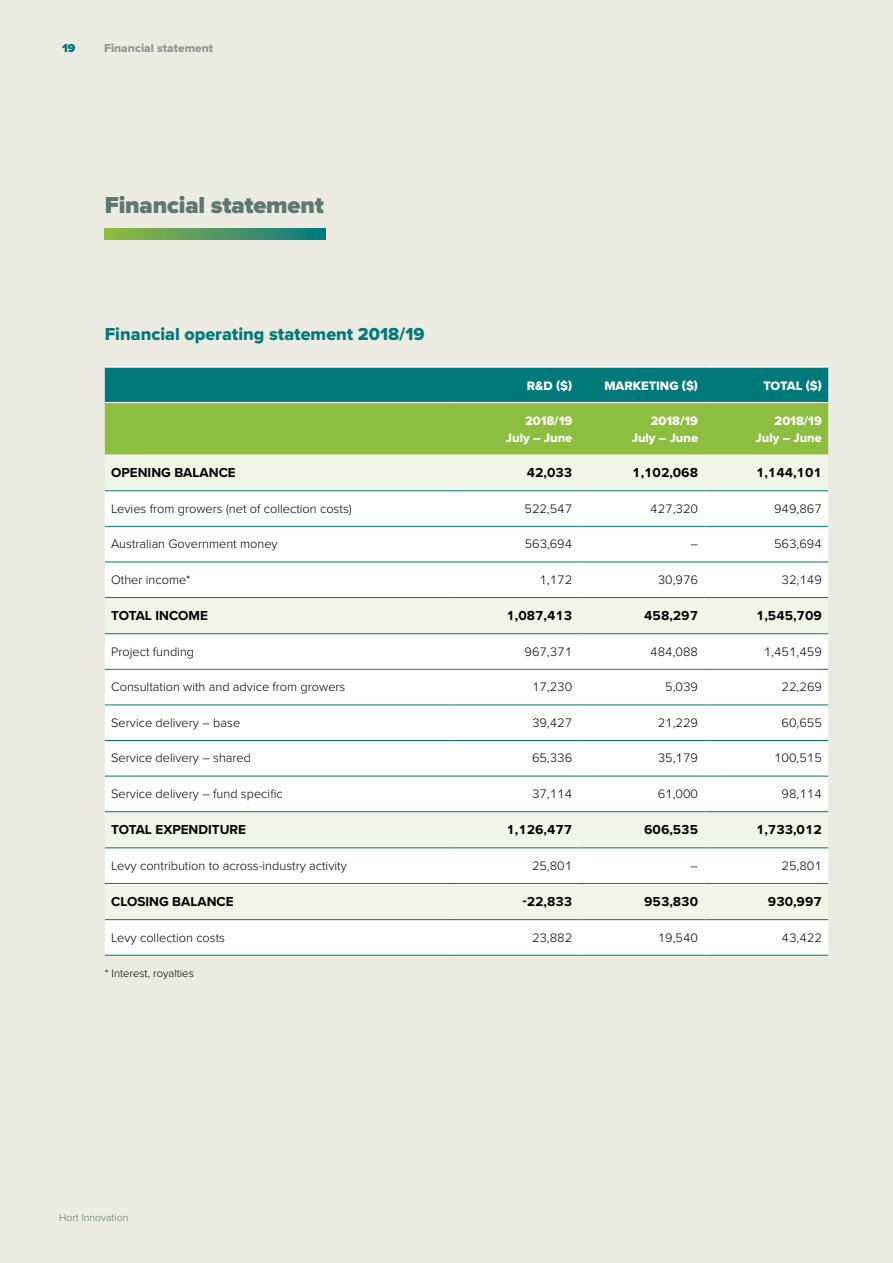
<style>
.page{position:relative;width:893px;height:1263px;background:#ecebe1}
.page>*{position:absolute;margin:0;border:0;box-sizing:border-box;transform-origin:0 0}
.t1{font:900 24px "Proxima Nova";letter-spacing:-.01em;color:#5e7772}
.t2{font:18px "Proxima Nova Extrabld";color:#00797b}
.t3{font:700 13.5px "Proxima Nova";color:#000}
.t4{font:300 12.75px "Proxima Nova";color:#000}
.t5{font:12.75px/16.5px "Proxima Nova Extrabld";color:#fff;text-align:right}
.t6{font:12px "Proxima Nova Extrabld";color:#939598}
.t7{font:900 12px "Proxima Nova";color:#00797b}
.t8{font:300 11.25px "Proxima Nova";color:#000}
.t9{font:300 10.5px "Proxima Nova";color:#5e7772}
</style>
<div class="page">
<svg style="left:105px;top:368px;width:723px;height:87px;background:#56a358"></svg>
<svg style="left:105px;top:491px;width:723px;height:464px;fill:#fff"></svg>
<hr style="left:704px;top:776px;width:124px;height:1px;background:#00797b">
<hr style="left:455px;top:955px;width:124px;height:1px;background:#00797b">
<hr style="left:579px;top:955px;width:125px;height:1px;background:#00797b">
<hr style="left:105px;top:526px;width:350px;height:1px;background:#00797b">
<hr style="left:455px;top:526px;width:124px;height:1px;background:#00797b">
<hr style="left:579px;top:526px;width:125px;height:1px;background:#00797b">
<hr style="left:704px;top:526px;width:124px;height:1px;background:#00797b">
<hr style="left:105px;top:562px;width:350px;height:1px;background:#00797b">
<hr style="left:455px;top:562px;width:124px;height:1px;background:#00797b">
<hr style="left:579px;top:562px;width:125px;height:1px;background:#00797b">
<hr style="left:704px;top:562px;width:124px;height:1px;background:#00797b">
<hr style="left:105px;top:669px;width:350px;height:1px;background:#00797b">
<hr style="left:455px;top:669px;width:124px;height:1px;background:#00797b">
<hr style="left:579px;top:669px;width:125px;height:1px;background:#00797b">
<hr style="left:704px;top:669px;width:124px;height:1px;background:#00797b">
<hr style="left:105px;top:704px;width:350px;height:1px;background:#00797b">
<hr style="left:455px;top:704px;width:124px;height:1px;background:#00797b">
<hr style="left:579px;top:704px;width:125px;height:1px;background:#00797b">
<hr style="left:704px;top:704px;width:124px;height:1px;background:#00797b">
<hr style="left:105px;top:740px;width:350px;height:1px;background:#00797b">
<hr style="left:455px;top:740px;width:124px;height:1px;background:#00797b">
<hr style="left:579px;top:740px;width:125px;height:1px;background:#00797b">
<hr style="left:704px;top:740px;width:124px;height:1px;background:#00797b">
<hr style="left:105px;top:776px;width:350px;height:1px;background:#00797b">
<hr style="left:455px;top:776px;width:124px;height:1px;background:#00797b">
<hr style="left:579px;top:776px;width:125px;height:1px;background:#00797b">
<hr style="left:105px;top:366px;width:350px;height:2px;background:#fff">
<hr style="left:455px;top:366px;width:124px;height:2px;background:#fff">
<hr style="left:579px;top:366px;width:125px;height:2px;background:#fff">
<hr style="left:704px;top:366px;width:124px;height:2px;background:#fff">
<hr style="left:105px;top:402px;width:350px;height:1px;background:#fff">
<hr style="left:455px;top:402px;width:124px;height:1px;background:#fff">
<hr style="left:579px;top:402px;width:125px;height:1px;background:#fff">
<hr style="left:704px;top:402px;width:124px;height:1px;background:#fff">
<hr style="left:105px;top:490px;width:350px;height:1px;background:#00797b">
<hr style="left:455px;top:490px;width:124px;height:1px;background:#00797b">
<hr style="left:579px;top:490px;width:125px;height:1px;background:#00797b">
<hr style="left:704px;top:490px;width:124px;height:1px;background:#00797b">
<hr style="left:105px;top:597px;width:350px;height:1px;background:#00797b">
<hr style="left:455px;top:597px;width:124px;height:1px;background:#00797b">
<hr style="left:579px;top:597px;width:125px;height:1px;background:#00797b">
<hr style="left:704px;top:597px;width:124px;height:1px;background:#00797b">
<hr style="left:105px;top:633px;width:350px;height:1px;background:#00797b">
<hr style="left:455px;top:633px;width:124px;height:1px;background:#00797b">
<hr style="left:579px;top:633px;width:125px;height:1px;background:#00797b">
<hr style="left:704px;top:633px;width:124px;height:1px;background:#00797b">
<hr style="left:105px;top:811px;width:350px;height:1px;background:#00797b">
<hr style="left:455px;top:811px;width:124px;height:1px;background:#00797b">
<hr style="left:579px;top:811px;width:125px;height:1px;background:#00797b">
<hr style="left:704px;top:811px;width:124px;height:1px;background:#00797b">
<hr style="left:105px;top:847px;width:350px;height:1px;background:#00797b">
<hr style="left:455px;top:847px;width:124px;height:1px;background:#00797b">
<hr style="left:579px;top:847px;width:125px;height:1px;background:#00797b">
<hr style="left:704px;top:847px;width:124px;height:1px;background:#00797b">
<hr style="left:105px;top:883px;width:350px;height:1px;background:#00797b">
<hr style="left:455px;top:883px;width:124px;height:1px;background:#00797b">
<hr style="left:579px;top:883px;width:125px;height:1px;background:#00797b">
<hr style="left:704px;top:883px;width:124px;height:1px;background:#00797b">
<hr style="left:105px;top:919px;width:350px;height:1px;background:#00797b">
<hr style="left:455px;top:919px;width:124px;height:1px;background:#00797b">
<hr style="left:579px;top:919px;width:125px;height:1px;background:#00797b">
<hr style="left:704px;top:919px;width:124px;height:1px;background:#00797b">
<hr style="left:105px;top:955px;width:350px;height:1px;background:#00797b">
<hr style="left:704px;top:955px;width:124px;height:1px;background:#00797b">
<svg style="left:105px;top:229px;width:220px;height:10px;background:#509861"></svg>
<p class="t7" style="left:62px;top:39px;width:15px">19</p>
<p class="t6" style="left:104px;top:39px;width:111px">Financial statement</p>
<h1 class="t1" style="left:105px;top:187px;width:221px">Financial statement</h1>
<h2 class="t2" style="left:105px;top:321px;width:321px">Financial operating statement 2018/19</h2>
<p class="t5" style="left:527px;top:377px;width:47px">R&amp;D ($)</p>
<p class="t5" style="left:604px;top:377px;width:95px">MARKETING ($)</p>
<p class="t5" style="left:763px;top:377px;width:60px">TOTAL ($)</p>
<p class="t5" style="left:506px;top:413px;width:68px">2018/19<br>July – June</p>
<p class="t5" style="left:632px;top:413px;width:68px">2018/19<br>July – June</p>
<p class="t5" style="left:755px;top:413px;width:68px">2018/19<br>July – June</p>
<p class="t3" style="left:111px;top:463px;width:126px">OPENING BALANCE</p>
<p class="t3" style="left:527px;top:463px;width:47px">42,033</p>
<p class="t3" style="left:632px;top:463px;width:67px">1,102,068</p>
<p class="t3" style="left:756px;top:463px;width:67px">1,144,101</p>
<p class="t4" style="left:111px;top:499px;width:242px">Levies from growers (net of collection costs)</p>
<p class="t4" style="left:524px;top:499px;width:49px">522,547</p>
<p class="t4" style="left:650px;top:499px;width:49px">427,320</p>
<p class="t4" style="left:774px;top:499px;width:49px">949,867</p>
<p class="t4" style="left:111px;top:535px;width:168px">Australian Government money</p>
<p class="t4" style="left:525px;top:535px;width:49px">563,694</p>
<p class="t4" style="left:690px;top:535px;width:9px">–</p>
<p class="t4" style="left:774px;top:535px;width:49px">563,694</p>
<p class="t4" style="left:111px;top:570px;width:81px">Other income*</p>
<p class="t4" style="left:539px;top:570px;width:34px">1,172</p>
<p class="t4" style="left:658px;top:570px;width:42px">30,976</p>
<p class="t4" style="left:782px;top:570px;width:42px">32,149</p>
<p class="t3" style="left:111px;top:605px;width:98px">TOTAL INCOME</p>
<p class="t3" style="left:506px;top:605px;width:67px">1,087,413</p>
<p class="t3" style="left:644px;top:605px;width:55px">458,297</p>
<p class="t3" style="left:756px;top:605px;width:67px">1,545,709</p>
<p class="t4" style="left:111px;top:642px;width:84px">Project funding</p>
<p class="t4" style="left:524px;top:642px;width:49px">967,371</p>
<p class="t4" style="left:650px;top:642px;width:49px">484,088</p>
<p class="t4" style="left:764px;top:642px;width:60px">1,451,459</p>
<p class="t4" style="left:111px;top:677px;width:236px">Consultation with and advice from growers</p>
<p class="t4" style="left:532px;top:677px;width:42px">17,230</p>
<p class="t4" style="left:665px;top:677px;width:34px">5,039</p>
<p class="t4" style="left:781px;top:677px;width:42px">22,269</p>
<p class="t4" style="left:111px;top:713px;width:131px">Service delivery – base</p>
<p class="t4" style="left:532px;top:713px;width:42px">39,427</p>
<p class="t4" style="left:658px;top:713px;width:42px">21,229</p>
<p class="t4" style="left:782px;top:713px;width:42px">60,655</p>
<p class="t4" style="left:111px;top:749px;width:141px">Service delivery – shared</p>
<p class="t4" style="left:532px;top:749px;width:42px">65,336</p>
<p class="t4" style="left:658px;top:749px;width:42px">35,179</p>
<p class="t4" style="left:774px;top:749px;width:49px">100,515</p>
<p class="t4" style="left:111px;top:784px;width:173px">Service delivery – fund specific</p>
<p class="t4" style="left:532px;top:784px;width:42px">37,114</p>
<p class="t4" style="left:658px;top:784px;width:42px">61,000</p>
<p class="t4" style="left:782px;top:784px;width:42px">98,114</p>
<p class="t3" style="left:111px;top:820px;width:136px">TOTAL EXPENDITURE</p>
<p class="t3" style="left:506px;top:820px;width:67px">1,126,477</p>
<p class="t3" style="left:644px;top:820px;width:55px">606,535</p>
<p class="t3" style="left:756px;top:820px;width:67px">1,733,012</p>
<p class="t4" style="left:111px;top:856px;width:237px">Levy contribution to across-industry activity</p>
<p class="t4" style="left:532px;top:856px;width:42px">25,801</p>
<p class="t4" style="left:690px;top:856px;width:9px">–</p>
<p class="t4" style="left:782px;top:856px;width:42px">25,801</p>
<p class="t3" style="left:111px;top:891px;width:124px">CLOSING BALANCE</p>
<p class="t3" style="left:523px;top:891px;width:51px">-22,833</p>
<p class="t3" style="left:644px;top:891px;width:55px">953,830</p>
<p class="t3" style="left:768px;top:891px;width:55px">930,997</p>
<p class="t4" style="left:111px;top:928px;width:115px">Levy collection costs</p>
<p class="t4" style="left:532px;top:928px;width:42px">23,882</p>
<p class="t4" style="left:658px;top:928px;width:42px">19,540</p>
<p class="t4" style="left:782px;top:928px;width:42px">43,422</p>
<p class="t8" style="left:105px;top:964px;width:91px">* Interest, royalties</p>
<p class="t9" style="left:59px;top:1209px;width:71px">Hort Innovation</p>
</div>
